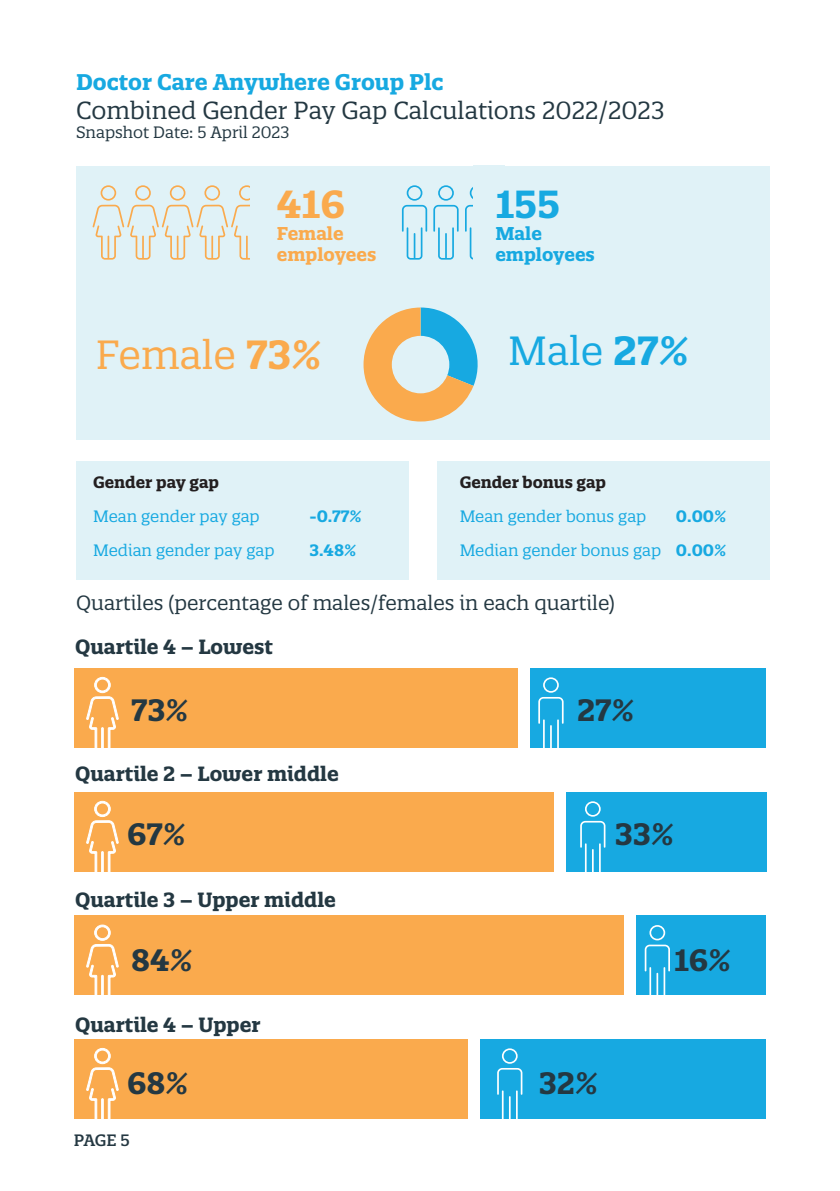
<style>
.page{position:relative;width:840px;height:1191px;background:#fff}
.page>*{position:absolute;margin:0;border:0;box-sizing:border-box;transform-origin:0 0}
.Body{font:39.6px "Quatro Slab";color:#faaa4d}
.Body-2{font:39.6px "Quatro Slab";color:#17a9e1}
.Body-3{font:700 38px "Quatro Slab";color:#faaa4d}
.Body-4{font:700 38px "Quatro Slab";color:#17a9e1}
.Body-5{font:700 30px "Quatro Slab";color:#243842}
.Body-6{font:24px "Quatro Slab";color:#243842}
.Body-7{font:700 22px "Quatro Slab";color:#17a9e1}
.Body-8{font:700 20px "Quatro Slab";color:#243842}
.Body-9{font:20px "Quatro Slab";color:#243842}
.Body-10{font:700 18px/21.6px "Quatro Slab";color:#faaa4d}
.Body-11{font:700 18px/21.6px "Quatro Slab";color:#17a9e1}
.Body-12{font:16px "Quatro Slab";color:#17a9e1}
.Body-13{font:700 16px "Quatro Slab";color:#231f20}
.Body-14{font:16px "Quatro Slab";color:#243842}
.Body-15{font:700 16px "Quatro Slab";color:#17a9e1}
.t1{font:500 16px "Quatro Slab";color:#243842}
.s1{font-weight:700}
</style>
<div class="page">
<div style="left:76px;top:167px;width:693px;height:273px;background:#e0f2f7"></div>
<div style="left:480px;top:1039px;width:285px;height:79px;background:#17a9e1"></div>
<div style="left:74px;top:1039px;width:400px;height:79px;background:#faaa4d"></div>
<div style="left:468px;top:1033px;width:12px;height:91px;background:#fff"></div>
<svg style="left:497px;top:1048px;width:25px;height:71px"></svg>
<svg style="left:86px;top:1048px;width:33px;height:71px"></svg>
<div style="left:523px;top:668px;width:242px;height:79px;background:#17a9e1"></div>
<div style="left:74px;top:668px;width:455px;height:79px;background:#faaa4d"></div>
<div style="left:517px;top:662px;width:12px;height:91px;background:#fff"></div>
<svg style="left:538px;top:677px;width:25px;height:71px"></svg>
<svg style="left:86px;top:677px;width:33px;height:71px"></svg>
<div style="left:560px;top:792px;width:205px;height:79px;background:#17a9e1"></div>
<div style="left:74px;top:792px;width:480px;height:79px;background:#faaa4d"></div>
<div style="left:554px;top:786px;width:12px;height:91px;background:#fff"></div>
<svg style="left:580px;top:801px;width:25px;height:71px"></svg>
<svg style="left:86px;top:801px;width:33px;height:71px"></svg>
<div style="left:630px;top:915px;width:135px;height:80px;background:#17a9e1"></div>
<div style="left:74px;top:915px;width:556px;height:80px;background:#faaa4d"></div>
<div style="left:624px;top:910px;width:12px;height:90px;background:#fff"></div>
<svg style="left:644px;top:925px;width:25px;height:70px"></svg>
<svg style="left:86px;top:924px;width:33px;height:71px"></svg>
<div style="left:76px;top:461px;width:332px;height:119px;background:#e0f2f7"></div>
<div style="left:437px;top:461px;width:332px;height:119px;background:#e0f2f7"></div>
<svg style="left:363px;top:307px;width:115px;height:114px"></svg>
<div style="left:391px;top:336px;width:58px;height:57px;background:#e0f2f7;border-radius:50%"></div>
<svg style="left:92px;top:185px;width:158px;height:75px"></svg>
<svg style="left:401px;top:185px;width:26px;height:75px"></svg>
<svg style="left:433px;top:185px;width:25px;height:75px"></svg>
<svg style="left:465px;top:187px;width:8px;height:73px"></svg>
<div style="left:473px;top:165px;width:31px;height:114px;background:#e0f2f7"></div>
<p class="Body-7" style="left:76px;top:68px;width:369px">Doctor Care Anywhere Group Plc</p>
<p class="Body-6" style="left:76px;top:95px;width:589px">Combined Gender Pay Gap Calculations 2022/2023</p>
<p class="Body-14" style="left:76px;top:122px;width:215px">Snapshot Date: 5 April 2023</p>
<p class="Body-3" style="left:277px;top:180px;width:70px">416</p>
<p class="Body-10" style="left:277px;top:222px;width:101px">Female employees</p>
<p class="Body" style="left:96px;top:329px;width:227px">Female <span class="s1">73%</span></p>
<p class="Body-13" style="left:93px;top:472px;width:127px">Gender pay gap</p>
<p class="Body-12" style="left:93px;top:506px;width:168px">Mean gender pay gap</p>
<p class="Body-15" style="left:309px;top:506px;width:54px">-0.77%</p>
<p class="Body-12" style="left:93px;top:540px;width:183px">Median gender pay gap</p>
<p class="Body-15" style="left:309px;top:540px;width:48px">3.48%</p>
<p class="Body-4" style="left:495px;top:180px;width:66px">155</p>
<p class="Body-11" style="left:495px;top:222px;width:101px">Male employees</p>
<p class="Body-2" style="left:508px;top:326px;width:182px">Male <span class="s1">27%</span></p>
<p class="Body-13" style="left:459px;top:472px;width:148px">Gender bonus gap</p>
<p class="Body-12" style="left:459px;top:506px;width:188px">Mean gender bonus gap</p>
<p class="Body-15" style="left:675px;top:506px;width:52px">0.00%</p>
<p class="Body-12" style="left:459px;top:540px;width:268px">Median gender bonus gap <span class="s1">0.00%</span></p>
<p class="Body-9" style="left:76px;top:590px;width:540px">Quartiles (percentage of males/females in each quartile)</p>
<p class="Body-8" style="left:75px;top:633px;width:199px">Quartile 4 – Lowest</p>
<p class="Body-5" style="left:131px;top:691px;width:59px">73%</p>
<p class="Body-5" style="left:576px;top:691px;width:59px">27%</p>
<p class="Body-8" style="left:75px;top:761px;width:265px">Quartile 2 – Lower middle</p>
<p class="Body-5" style="left:127px;top:815px;width:60px">67%</p>
<p class="Body-5" style="left:614px;top:815px;width:61px">33%</p>
<p class="Body-8" style="left:75px;top:887px;width:262px">Quartile 3 – Upper middle</p>
<p class="Body-5" style="left:131px;top:941px;width:63px">84%</p>
<p class="Body-5" style="left:673px;top:941px;width:59px">16%</p>
<p class="Body-8" style="left:75px;top:1011px;width:187px">Quartile 4 – Upper</p>
<p class="Body-5" style="left:127px;top:1063px;width:63px">68%</p>
<p class="Body-5" style="left:538px;top:1063px;width:61px">32%</p>
<p class="t1" style="left:74px;top:1130px;width:58px">PAGE 5</p>
</div>
